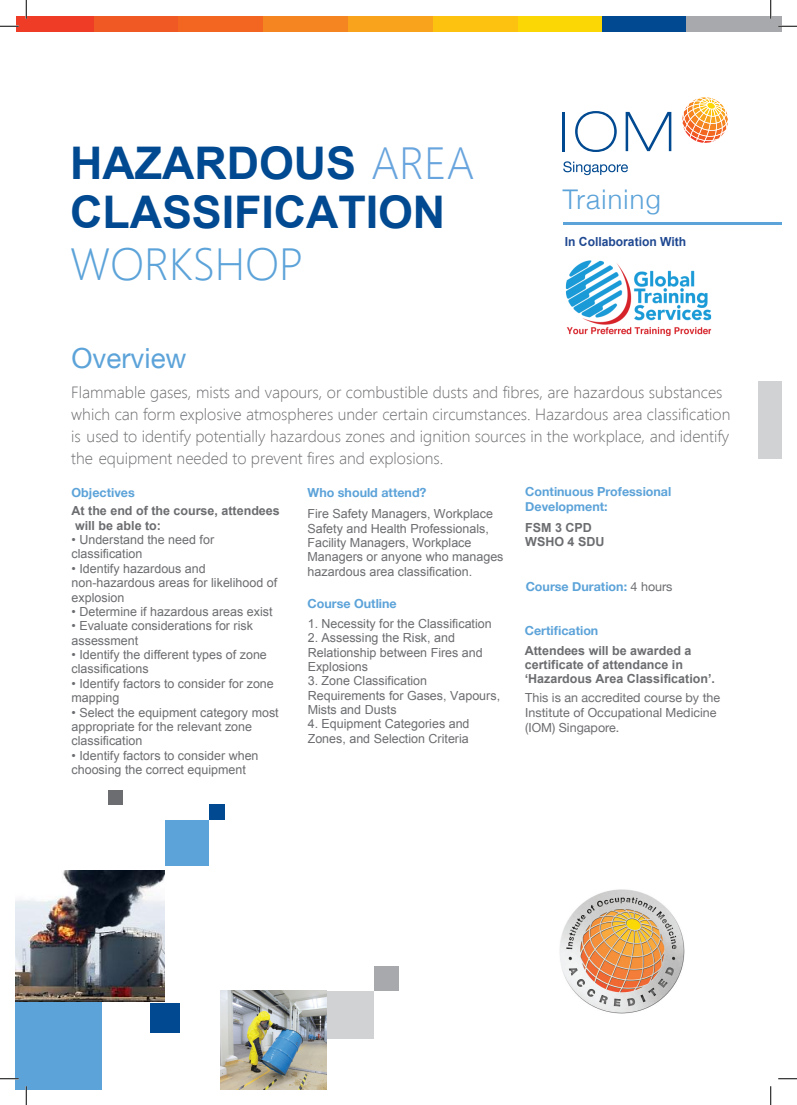
<style>
.page{position:relative;width:797px;height:1105px;background:#fff}
.page>*{position:absolute;margin:0;border:0;box-sizing:border-box;transform-origin:0 0}
.t1{font:700 45px/49.5px "Arial";color:#014990}
.t2{font:300 45px "Segoe UI";color:#5ca3d9}
.t3{font:27.75px "Helvetica Neue";color:#5ca3d9}
.t4{font:300 27.12px "Helvetica Neue";letter-spacing:.045em;color:#5ca3d9}
.t5{font:300 16.25px/22px "Segoe UI";color:#6c6d70}
.t6{font:12.5px/14.4px "Arial";color:#6c6d70}
.t7{font:700 12.5px/14px "Arial";color:#6c6d70}
.t8{font:700 12.5px/15px "Helvetica Neue";color:#5ca3d9}
.t9{font:12.5px/15px "Helvetica Neue";color:#6c6d70}
.t10{font:700 12.5px "Arial";color:#1f4891}
.s1{font-family:"Segoe UI";font-weight:300;color:#68a4dd}
.s2{font-weight:400;color:#6c6d70}
</style>
<div class="page">
<div style="left:150px;top:1003px;width:30px;height:30px;background:#014990"></div>
<div style="left:165px;top:820px;width:44px;height:45px;background:#5ca3d9"></div>
<div style="left:326px;top:991px;width:48px;height:47px;background:#d1d2d4"></div>
<div style="left:374px;top:966px;width:24px;height:25px;background:#a8a9ad"></div>
<img style="left:221px;top:991px;width:105px;height:98px">
<div style="left:16px;top:1002px;width:86px;height:87px;background:#5ca3d9"></div>
<div style="left:209px;top:804px;width:15px;height:16px;background:#014990"></div>
<hr style="left:562px;top:222px;width:219px;height:3px;background:#5ca3d9">
<svg style="left:563px;top:161px;width:65px;height:14px"></svg>
<hr style="left:562px;top:112px;width:3px;height:39px;background:#014990">
<svg style="left:575px;top:111px;width:41px;height:41px"></svg>
<svg style="left:625px;top:112px;width:46px;height:39px"></svg>
<svg style="left:682px;top:97px;width:46px;height:46px"></svg>
<div style="left:518px;top:16px;width:84px;height:16px;background:#fbd805"></div>
<div style="left:433px;top:16px;width:85px;height:16px;background:#fdc210"></div>
<div style="left:348px;top:16px;width:85px;height:16px;background:#f9a21b"></div>
<div style="left:263px;top:16px;width:85px;height:16px;background:#f58520"></div>
<div style="left:178px;top:16px;width:85px;height:16px;background:#f36621"></div>
<div style="left:93px;top:16px;width:85px;height:16px;background:#f15924"></div>
<div style="left:16px;top:16px;width:77px;height:16px;background:#ef3c26"></div>
<div style="left:602px;top:16px;width:85px;height:16px;background:#014990"></div>
<div style="left:686px;top:16px;width:95px;height:16px;background:#a8a9ad"></div>
<div style="left:108px;top:790px;width:14px;height:14px;background:#6c6d70"></div>
<div style="left:758px;top:381px;width:23px;height:77px;background:#d1d2d4"></div>
<img style="left:559px;top:889px;width:125px;height:125px">
<svg style="left:0;top:25px;width:19px;height:2px"></svg>
<svg style="left:778px;top:25px;width:19px;height:2px"></svg>
<svg style="left:0;top:1078px;width:19px;height:1px"></svg>
<svg style="left:778px;top:1078px;width:19px;height:1px"></svg>
<svg style="left:25px;top:0;width:2px;height:19px"></svg>
<svg style="left:25px;top:1086px;width:2px;height:19px"></svg>
<svg style="left:770px;top:0;width:1px;height:19px"></svg>
<svg style="left:770px;top:1086px;width:1px;height:19px"></svg>
<img style="left:565px;top:260px;width:147px;height:76px">
<img style="left:15px;top:871px;width:149px;height:130px">
<h1 class="t1" style="left:70px;top:138px;width:406px">HAZARDOUS <span class="s1">AREA<br></span>CLASSIFICATION</h1>
<h1 class="t2" style="left:70px;top:232px;width:235px">WORKSHOP</h1>
<p class="t3" style="left:72px;top:335px;width:117px">Overview</p>
<p class="t4" style="left:562px;top:177px;width:99px">Training</p>
<p class="t10" style="left:565px;top:235px;width:123px">In Collaboration With</p>
<p class="t5" style="left:71px;top:380px;width:660px">Flammable gases, mists and vapours, or combustible dusts and fibres, are hazardous substances which can form explosive atmospheres under certain circumstances. Hazardous area classification is used to identify potentially hazardous zones and ignition sources in the workplace, and identify the equipment needed to prevent fires and explosions.</p>
<p class="t8" style="left:307px;top:484px;width:120px">Who should attend?</p>
<p class="t8" style="left:525px;top:483px;width:148px">Continuous Professional<br>Development:</p>
<p class="t8" style="left:72px;top:484px;width:65px">Objectives</p>
<p class="t7" style="left:72px;top:504px;width:210px;line-height:14.4px">At the end of the course, attendees will be able to:</p>
<p class="t6" style="left:72px;top:532px;width:144px">• Understand the need for classification</p>
<p class="t6" style="left:72px;top:561px;width:207px">• Identify hazardous and non-hazardous areas for likelihood of explosion</p>
<p class="t6" style="left:72px;top:604px;width:202px">• Determine if hazardous areas exist</p>
<p class="t6" style="left:72px;top:619px;width:183px">• Evaluate considerations for risk assessment</p>
<p class="t6" style="left:72px;top:647px;width:197px">• Identify the different types of zone classifications</p>
<p class="t6" style="left:72px;top:676px;width:204px">• Identify factors to consider for zone mapping</p>
<p class="t6" style="left:72px;top:705px;width:209px">• Select the equipment category most appropriate for the relevant zone classification</p>
<p class="t6" style="left:72px;top:748px;width:188px">• Identify factors to consider when choosing the correct equipment</p>
<p class="t6" style="left:307px;top:507px;width:197px">Fire Safety Managers, Workplace<br>Safety and Health Professionals,<br>Facility Managers, Workplace<br>Managers or anyone who manages hazardous area classification.</p>
<p class="t7" style="left:525px;top:521px;width:81px">FSM 3 CPD<br>WSHO 4 SDU</p>
<p class="t8" style="left:525px;top:578px;width:148px">Course Duration: <span class="s2">4 hours</span></p>
<p class="t8" style="left:525px;top:622px;width:75px">Certification</p>
<p class="t7" style="left:525px;top:644px;width:192px">Attendees will be awarded a certificate of attendance in ‘Hazardous Area Classification’.</p>
<p class="t8" style="left:307px;top:595px;width:91px">Course Outline</p>
<p class="t6" style="left:308px;top:616px;width:185px">1. Necessity for the Classification</p>
<p class="t6" style="left:308px;top:631px;width:176px">2. Assessing the Risk, and<br>Relationship between Fires and<br>Explosions</p>
<p class="t6" style="left:308px;top:674px;width:194px">3. Zone Classification<br>Requirements for Gases, Vapours,<br>Mists and Dusts</p>
<p class="t6" style="left:308px;top:717px;width:163px">4. Equipment Categories and<br>Zones, and Selection Criteria</p>
<p class="t9" style="left:525px;top:689px;width:196px">This is an accredited course by the<br>Institute of Occupational Medicine (IOM) Singapore.</p>
</div>
